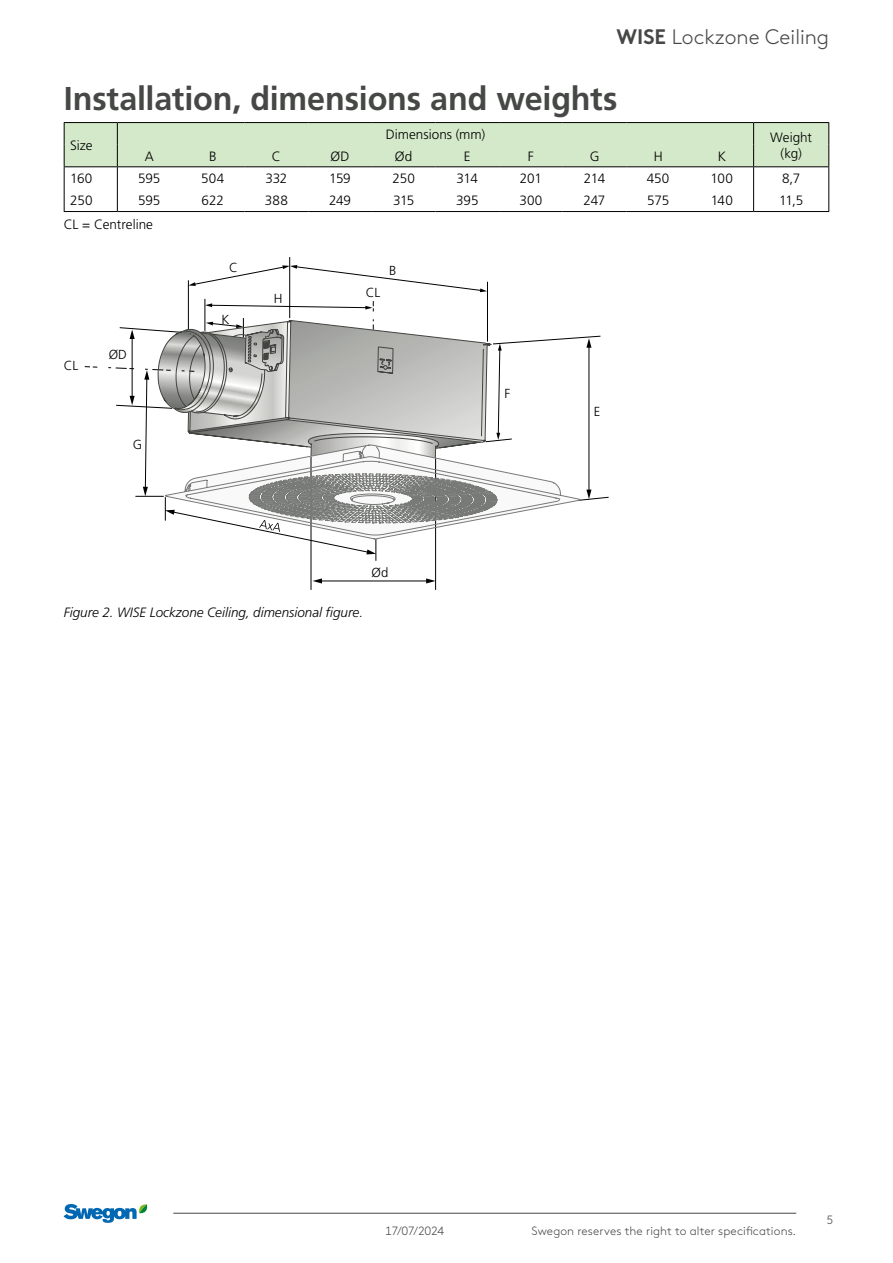
<style>
.page{position:relative;width:893px;height:1263px;background:#fff}
.page>*{position:absolute;margin:0;border:0;box-sizing:border-box;transform-origin:0 0}
.t1{font:700 33px "Frutiger LT Pro";letter-spacing:-.005em;color:#464846}
.t2{font:300 21px "Swegon Brown";color:#464846}
.t3{font:300 13.5px "Frutiger LT Pro";letter-spacing:-.005em;color:#000}
.t4{font:italic 300 13.5px "Frutiger LT Pro";color:#000}
.t5{font:300 13.05px "Frutiger LT Pro";color:#020000}
.t6{font:300 12px "Swegon Brown";letter-spacing:.005em;color:#464846}
.s1{font-weight:700}
</style>
<div class="page">
<hr style="left:311px;top:457px;width:1px;height:133px;background:#020000">
<hr style="left:435px;top:458px;width:1px;height:132px;background:#020000">
<hr style="left:320px;top:581px;width:108px;height:1px;background:#020000">
<svg style="left:313px;top:578px;width:9px;height:5px"></svg>
<svg style="left:426px;top:578px;width:10px;height:5px"></svg>
<svg style="left:84px;top:257px;width:525px;height:304px"></svg>
<hr style="left:64px;top:122px;width:53px;height:1px;background:#000">
<hr style="left:117px;top:122px;width:64px;height:1px;background:#000">
<hr style="left:181px;top:122px;width:64px;height:1px;background:#000">
<hr style="left:245px;top:122px;width:63px;height:1px;background:#000">
<hr style="left:308px;top:122px;width:64px;height:1px;background:#000">
<hr style="left:372px;top:122px;width:63px;height:1px;background:#000">
<hr style="left:435px;top:122px;width:64px;height:1px;background:#000">
<hr style="left:499px;top:122px;width:64px;height:1px;background:#000">
<hr style="left:563px;top:122px;width:63px;height:1px;background:#000">
<hr style="left:626px;top:122px;width:64px;height:1px;background:#000">
<hr style="left:690px;top:122px;width:64px;height:1px;background:#000">
<hr style="left:754px;top:122px;width:75px;height:1px;background:#000">
<hr style="left:435px;top:211px;width:64px;height:1px;background:#000">
<hr style="left:499px;top:211px;width:64px;height:1px;background:#000">
<hr style="left:563px;top:211px;width:63px;height:1px;background:#000">
<hr style="left:626px;top:211px;width:64px;height:1px;background:#000">
<hr style="left:690px;top:211px;width:64px;height:1px;background:#000">
<hr style="left:754px;top:211px;width:75px;height:1px;background:#000">
<svg style="left:64px;top:123px;width:765px;height:88px"></svg>
<hr style="left:64px;top:211px;width:53px;height:1px;background:#000">
<hr style="left:117px;top:211px;width:64px;height:1px;background:#000">
<hr style="left:181px;top:211px;width:64px;height:1px;background:#000">
<hr style="left:245px;top:211px;width:63px;height:1px;background:#000">
<hr style="left:308px;top:211px;width:64px;height:1px;background:#000">
<hr style="left:372px;top:211px;width:63px;height:1px;background:#000">
<hr style="left:435px;top:166px;width:64px;height:1px;background:#000">
<hr style="left:499px;top:166px;width:64px;height:1px;background:#000">
<hr style="left:563px;top:166px;width:63px;height:1px;background:#000">
<hr style="left:626px;top:166px;width:64px;height:1px;background:#000">
<hr style="left:690px;top:166px;width:64px;height:1px;background:#000">
<hr style="left:173px;top:1213px;width:623px;height:1px;background:#464846">
<svg style="left:64px;top:1204px;width:84px;height:19px"></svg>
<h2 class="t2" style="left:616px;top:22px;width:214px"><span class="s1">WISE</span> Lockzone Ceiling</h2>
<h1 class="t1" style="left:64px;top:79px;width:555px">Installation, dimensions and weights</h1>
<p class="t3" style="left:70px;top:137px;width:24px">Size</p>
<p class="t3" style="left:386px;top:126px;width:101px">Dimensions (mm)</p>
<p class="t3" style="left:770px;top:129px;width:43px">Weight</p>
<p class="t3" style="left:145px;top:148px;width:11px">A</p>
<p class="t3" style="left:209px;top:148px;width:9px">B</p>
<p class="t3" style="left:272px;top:148px;width:11px">C</p>
<p class="t3" style="left:331px;top:148px;width:21px">ØD</p>
<p class="t3" style="left:395px;top:148px;width:19px">Ød</p>
<p class="t3" style="left:464px;top:148px;width:8px">E</p>
<p class="t3" style="left:528px;top:148px;width:7px">F</p>
<p class="t3" style="left:590px;top:148px;width:11px">G</p>
<p class="t3" style="left:654px;top:148px;width:11px">H</p>
<p class="t3" style="left:718px;top:148px;width:10px">K</p>
<p class="t3" style="left:780px;top:145px;width:23px">(kg)</p>
<p class="t3" style="left:70px;top:170px;width:24px">160</p>
<p class="t3" style="left:138px;top:170px;width:24px">595</p>
<p class="t3" style="left:201px;top:170px;width:24px">504</p>
<p class="t3" style="left:265px;top:170px;width:24px">332</p>
<p class="t3" style="left:329px;top:170px;width:23px">159</p>
<p class="t3" style="left:392px;top:170px;width:24px">250</p>
<p class="t3" style="left:457px;top:170px;width:23px">314</p>
<p class="t3" style="left:520px;top:170px;width:23px">201</p>
<p class="t3" style="left:584px;top:170px;width:23px">214</p>
<p class="t3" style="left:647px;top:170px;width:24px">450</p>
<p class="t3" style="left:711px;top:170px;width:24px">100</p>
<p class="t3" style="left:782px;top:170px;width:20px">8,7</p>
<p class="t3" style="left:70px;top:193px;width:24px">250</p>
<p class="t3" style="left:138px;top:193px;width:24px">595</p>
<p class="t3" style="left:202px;top:193px;width:24px">622</p>
<p class="t3" style="left:265px;top:193px;width:24px">388</p>
<p class="t3" style="left:329px;top:193px;width:24px">249</p>
<p class="t3" style="left:393px;top:193px;width:23px">315</p>
<p class="t3" style="left:456px;top:193px;width:24px">395</p>
<p class="t3" style="left:519px;top:193px;width:24px">300</p>
<p class="t3" style="left:584px;top:193px;width:23px">247</p>
<p class="t3" style="left:647px;top:193px;width:24px">575</p>
<p class="t3" style="left:711px;top:193px;width:24px">140</p>
<p class="t3" style="left:779px;top:193px;width:26px">11,5</p>
<p class="t3" style="left:64px;top:216px;width:91px">CL = Centreline</p>
<p class="t5" style="left:229px;top:260px;width:10px">C</p>
<p class="t5" style="left:389px;top:263px;width:9px">B</p>
<p class="t5" style="left:64px;top:358px;width:16px">CL</p>
<p class="t5" style="left:109px;top:347px;width:20px">ØD</p>
<p class="t5" style="left:133px;top:437px;width:11px">G</p>
<p class="t5" style="left:221px;top:312px;width:10px">K</p>
<p class="t5" style="left:274px;top:291px;width:10px">H</p>
<p class="t5" style="left:366px;top:285px;width:16px">CL</p>
<p class="t5" style="left:372px;top:565px;width:18px">Ød</p>
<p class="t4" style="left:64px;top:604px;width:301px">Figure 2. WISE Lockzone Ceiling, dimensional figure.</p>
<p class="t5" style="left:505px;top:386px;width:7px">F</p>
<p class="t5" style="left:594px;top:404px;width:8px">E</p>
<p class="t6" style="left:385px;top:1221px;width:61px">17/07/2024</p>
<p class="t6" style="left:532px;top:1221px;width:266px">Swegon reserves the right to alter specifications.</p>
<p class="t6" style="left:827px;top:1211px;width:8px">5</p>
</div>
